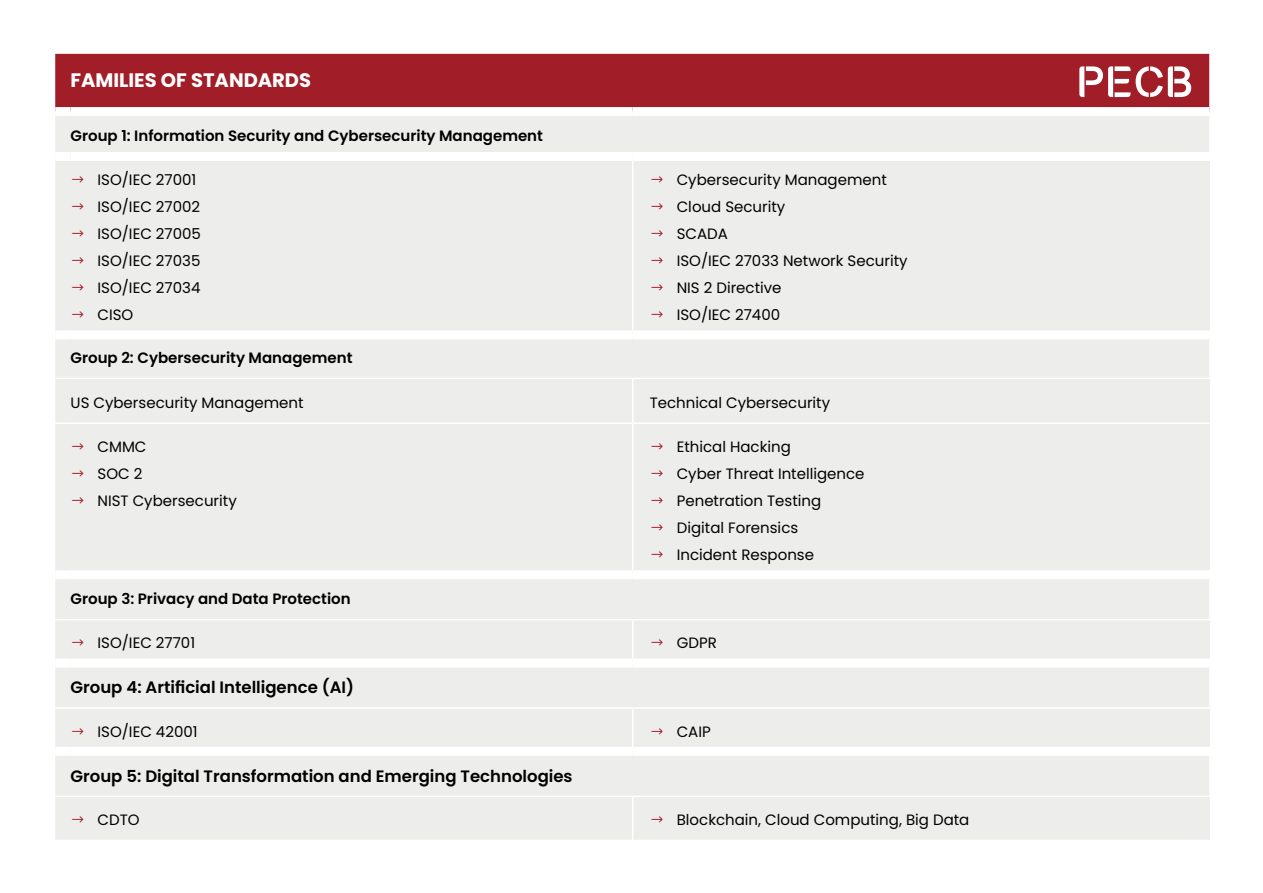
<style>
.page{position:relative;width:1263px;height:893px;background:#fff}
.page>*{position:absolute;margin:0;border:0;box-sizing:border-box;transform-origin:0 0}
.Tabel_Title_Caps{font:700 19.5px "Poppins";color:#fff}
.Body_Tabel{font:600 16.5px "Poppins";color:#000}
.Body_Tabel-2{font:15px "Poppins";color:#000}
.Body_Tabel-3{font:600 15px "Poppins";color:#000}
.s1{font-family:"la solid 900";color:#a11e29}
</style>
<div class="page">
<div style="left:55px;top:54px;width:1154px;height:53px;background:#a11e29"></div>
<div style="left:55px;top:116px;width:1155px;height:724px;background:#ededec"></div>
<svg style="left:55px;top:378px;width:16px;height:1px"></svg>
<svg style="left:55px;top:423px;width:16px;height:1px"></svg>
<svg style="left:55px;top:619px;width:16px;height:1px"></svg>
<svg style="left:55px;top:707px;width:16px;height:2px"></svg>
<svg style="left:55px;top:796px;width:16px;height:1px"></svg>
<hr style="left:1209px;top:112px;width:2px;height:40px;background:#fff">
<hr style="left:1209px;top:339px;width:2px;height:39px;background:#fff">
<hr style="left:1209px;top:579px;width:2px;height:40px;background:#fff">
<hr style="left:1209px;top:667px;width:2px;height:40px;background:#fff">
<hr style="left:1209px;top:756px;width:2px;height:40px;background:#fff">
<hr style="left:71px;top:378px;width:562px;height:1px;background:#fff">
<hr style="left:633px;top:378px;width:578px;height:1px;background:#fff">
<hr style="left:71px;top:423px;width:562px;height:1px;background:#fff">
<hr style="left:633px;top:423px;width:577px;height:1px;background:#fff">
<hr style="left:71px;top:619px;width:562px;height:1px;background:#fff">
<hr style="left:633px;top:619px;width:578px;height:1px;background:#fff">
<hr style="left:71px;top:707px;width:562px;height:2px;background:#fff">
<hr style="left:633px;top:707px;width:578px;height:2px;background:#fff">
<hr style="left:71px;top:796px;width:562px;height:1px;background:#fff">
<hr style="left:633px;top:796px;width:578px;height:1px;background:#fff">
<hr style="left:632px;top:161px;width:1px;height:169px;background:#fff">
<hr style="left:632px;top:379px;width:1px;height:44px;background:#fff">
<hr style="left:632px;top:424px;width:1px;height:146px;background:#fff">
<hr style="left:632px;top:620px;width:1px;height:38px;background:#fff">
<hr style="left:632px;top:709px;width:1px;height:38px;background:#fff">
<hr style="left:632px;top:797px;width:1px;height:43px;background:#fff">
<div style="left:55px;top:330px;width:16px;height:9px;background:#fff"></div>
<div style="left:71px;top:330px;width:562px;height:9px;background:#fff"></div>
<div style="left:633px;top:330px;width:578px;height:9px;background:#fff"></div>
<div style="left:55px;top:570px;width:16px;height:9px;background:#fff"></div>
<div style="left:71px;top:570px;width:562px;height:9px;background:#fff"></div>
<div style="left:633px;top:570px;width:578px;height:9px;background:#fff"></div>
<div style="left:55px;top:658px;width:16px;height:9px;background:#fff"></div>
<div style="left:71px;top:658px;width:562px;height:9px;background:#fff"></div>
<div style="left:633px;top:658px;width:578px;height:9px;background:#fff"></div>
<div style="left:55px;top:152px;width:16px;height:9px;background:#fff"></div>
<div style="left:71px;top:152px;width:562px;height:9px;background:#fff"></div>
<div style="left:633px;top:152px;width:578px;height:9px;background:#fff"></div>
<div style="left:55px;top:747px;width:16px;height:9px;background:#fff"></div>
<div style="left:71px;top:747px;width:562px;height:9px;background:#fff"></div>
<div style="left:633px;top:747px;width:578px;height:9px;background:#fff"></div>
<svg style="left:1079px;top:66px;width:112px;height:31px"></svg>
<p class="Tabel_Title_Caps" style="left:71px;top:69px;width:242px">FAMILIES OF STANDARDS</p>
<p class="Body_Tabel-3" style="left:71px;top:127px;width:474px">Group 1: Information Security and Cybersecurity Management</p>
<p class="Body_Tabel-2" style="left:71px;top:171px;width:127px"><span class="s1">Μ</span> ISO/IEC 27001</p>
<p class="Body_Tabel-2" style="left:71px;top:198px;width:131px"><span class="s1">Μ</span> ISO/IEC 27002</p>
<p class="Body_Tabel-2" style="left:71px;top:225px;width:132px"><span class="s1">Μ</span> ISO/IEC 27005</p>
<p class="Body_Tabel-2" style="left:71px;top:252px;width:131px"><span class="s1">Μ</span> ISO/IEC 27035</p>
<p class="Body_Tabel-2" style="left:71px;top:279px;width:131px"><span class="s1">Μ</span> ISO/IEC 27034</p>
<p class="Body_Tabel-2" style="left:71px;top:306px;width:64px"><span class="s1">Μ</span> CISO</p>
<p class="Body_Tabel-2" style="left:650px;top:171px;width:239px"><span class="s1">Μ</span> Cybersecurity Management</p>
<p class="Body_Tabel-2" style="left:650px;top:198px;width:137px"><span class="s1">Μ</span> Cloud Security</p>
<p class="Body_Tabel-2" style="left:650px;top:225px;width:80px"><span class="s1">Μ</span> SCADA</p>
<p class="Body_Tabel-2" style="left:650px;top:252px;width:259px"><span class="s1">Μ</span> ISO/IEC 27033 Network Security</p>
<p class="Body_Tabel-2" style="left:650px;top:279px;width:133px"><span class="s1">Μ</span> NIS 2 Directive</p>
<p class="Body_Tabel-2" style="left:650px;top:306px;width:132px"><span class="s1">Μ</span> ISO/IEC 27400</p>
<p class="Body_Tabel-3" style="left:71px;top:349px;width:283px">Group 2: Cybersecurity Management</p>
<p class="Body_Tabel-2" style="left:71px;top:394px;width:235px">US Cybersecurity Management</p>
<p class="Body_Tabel-2" style="left:650px;top:394px;width:182px">Technical Cybersecurity</p>
<p class="Body_Tabel-2" style="left:71px;top:438px;width:77px"><span class="s1">Μ</span> CMMC</p>
<p class="Body_Tabel-2" style="left:71px;top:465px;width:73px"><span class="s1">Μ</span> SOC 2</p>
<p class="Body_Tabel-2" style="left:71px;top:492px;width:168px"><span class="s1">Μ</span> NIST Cybersecurity</p>
<p class="Body_Tabel-2" style="left:650px;top:438px;width:143px"><span class="s1">Μ</span> Ethical Hacking</p>
<p class="Body_Tabel-2" style="left:650px;top:465px;width:216px"><span class="s1">Μ</span> Cyber Threat Intelligence</p>
<p class="Body_Tabel-2" style="left:650px;top:492px;width:173px"><span class="s1">Μ</span> Penetration Testing</p>
<p class="Body_Tabel-2" style="left:650px;top:519px;width:150px"><span class="s1">Μ</span> Digital Forensics</p>
<p class="Body_Tabel-2" style="left:650px;top:546px;width:166px"><span class="s1">Μ</span> Incident Response</p>
<p class="Body_Tabel-3" style="left:71px;top:590px;width:282px">Group 3: Privacy and Data Protection</p>
<p class="Body_Tabel-2" style="left:71px;top:634px;width:126px"><span class="s1">Μ</span> ISO/IEC 27701</p>
<p class="Body_Tabel-2" style="left:650px;top:634px;width:69px"><span class="s1">Μ</span> GDPR</p>
<p class="Body_Tabel" style="left:71px;top:678px;width:285px">Group 4: Artificial Intelligence (AI)</p>
<p class="Body_Tabel-2" style="left:71px;top:723px;width:129px"><span class="s1">Μ</span> ISO/IEC 42001</p>
<p class="Body_Tabel-2" style="left:650px;top:723px;width:63px"><span class="s1">Μ</span> CAIP</p>
<p class="Body_Tabel" style="left:71px;top:766px;width:504px">Group 5: Digital Transformation and Emerging Technologies</p>
<p class="Body_Tabel-2" style="left:71px;top:811px;width:71px"><span class="s1">Μ</span> CDTO</p>
<p class="Body_Tabel-2" style="left:650px;top:811px;width:321px"><span class="s1">Μ</span> Blockchain, Cloud Computing, Big Data</p>
</div>
